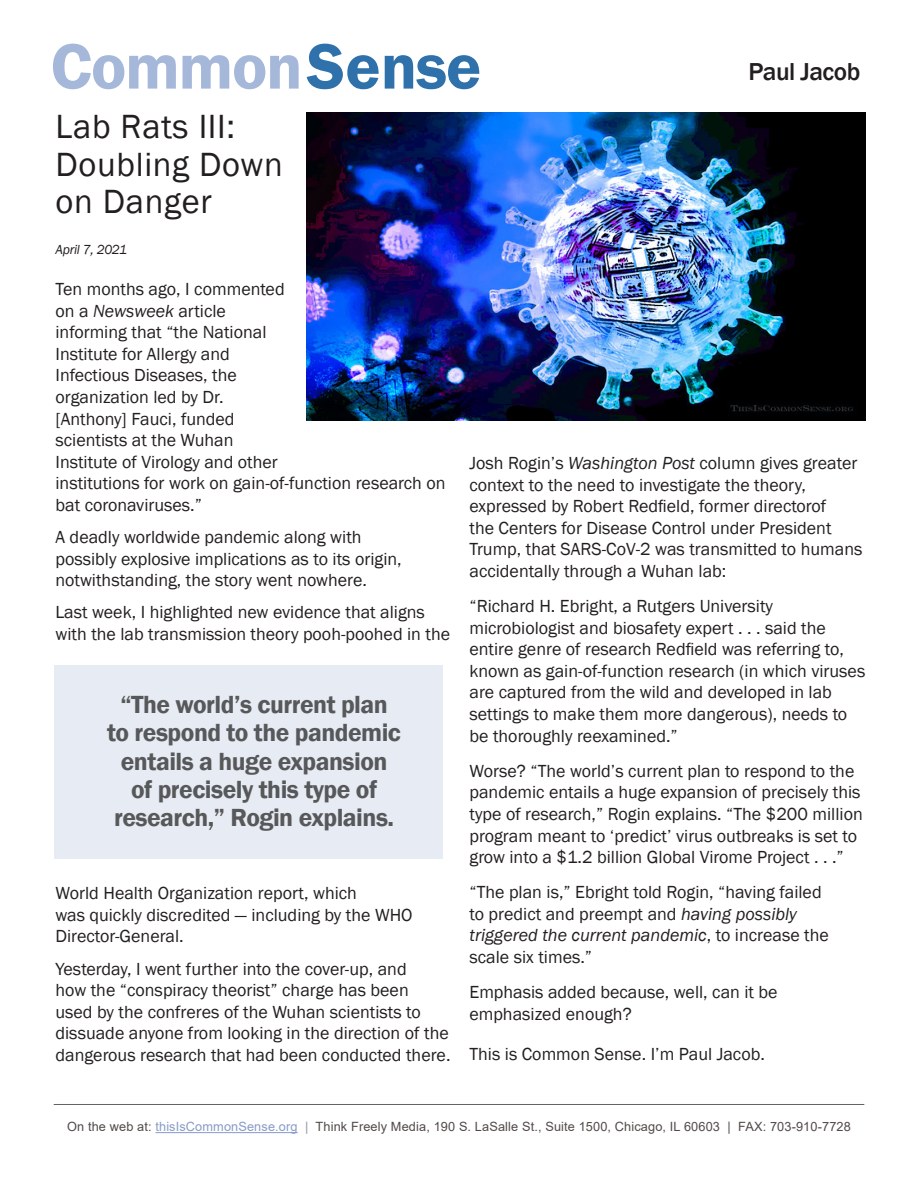
<style>
.page{position:relative;width:918px;height:1188px;background:#fff}
.page>*{position:absolute;margin:0;border:0;box-sizing:border-box;transform-origin:0 0}
.t1{font:600 66.45px "Franklin Gothic";letter-spacing:-.02em;color:#a6b8d9}
.t2{font:34.5px/37.5px "Franklin Gothic";letter-spacing:.02em;color:#231f20}
.t3{font:600 25.5px/28.2px "Franklin Gothic";letter-spacing:-.02em;color:#57585a;text-align:center}
.t4{font:500 25.2px "Franklin Gothic";letter-spacing:-.02em;color:#231f20}
.t5{font:18px/21.6px "Franklin Gothic";color:#231f20}
.t6{font:italic 13.5px "Franklin Gothic";letter-spacing:-.02em;color:#231f20}
.t7{font:12.75px "Arial";letter-spacing:.01em;color:#524a47}
.s1{color:#2f71ab}
.s2{font-style:italic}
.s3{color:#879bc7}
.s4{color:#939598}
</style>
<div class="page">
<hr style="left:155px;top:1132px;width:143px;height:1px;background:#879bc7">
<img style="left:306px;top:112px;width:559px;height:308px">
<hr style="left:54px;top:1104px;width:810px;height:1px;background:#636366">
<div style="left:54px;top:665px;width:388px;height:194px;background:#e7ebf4"></div>
<p class="t1" style="left:51px;top:25px;width:432px">Common<span class="s1">Sense</span></p>
<p class="t4" style="left:748px;top:56px;width:113px">Paul Jacob</p>
<p class="t2" style="left:56px;top:109px;width:229px">Lab Rats III:<br>Doubling Down on Danger</p>
<p class="t6" style="left:56px;top:241px;width:73px">April 7, 2021</p>
<p class="t5" style="left:56px;top:279px;width:392px">Ten months ago, I commented<br>on a <span class="s2">Newsweek</span> article<br>informing that “the National<br>Institute for Allergy and<br>Infectious Diseases, the<br>organization led by Dr.<br>[Anthony] Fauci, funded<br>scientists at the Wuhan<br>Institute of Virology and other<br>institutions for work on gain-of-function research on bat coronaviruses.”</p>
<p class="t5" style="left:56px;top:527px;width:348px">A deadly worldwide pandemic along with possibly explosive implications as to its origin, notwithstanding, the story went nowhere.</p>
<p class="t5" style="left:56px;top:602px;width:396px">Last week, I highlighted new evidence that aligns with the lab transmission theory pooh-poohed in the</p>
<p class="t3" style="left:107px;top:691px;width:295px">“The world’s current plan to respond to the pandemic entails a huge expansion of precisely this type of research,” Rogin explains.</p>
<p class="t5" style="left:56px;top:883px;width:359px">World Health Organization report, which<br>was quickly discredited — including by the WHO<br>Director-General.</p>
<p class="t5" style="left:56px;top:958px;width:397px">Yesterday, I went further into the cover-up, and<br>how the “conspiracy theorist” charge has been<br>used by the confreres of the Wuhan scientists to dissuade anyone from looking in the direction of the dangerous research that had been conducted there.</p>
<p class="t5" style="left:470px;top:452px;width:394px">Josh Rogin’s <span class="s2">Washington Post</span> column gives greater context to the need to investigate the theory, expressed by Robert Redfield, former directorof<br>the Centers for Disease Control under President Trump, that SARS-CoV-2 was transmitted to humans accidentally through a Wuhan lab:</p>
<p class="t5" style="left:470px;top:596px;width:397px">“Richard H. Ebright, a Rutgers University microbiologist and biosafety expert . . . said the entire genre of research Redfield was referring to, known as gain-of-function research (in which viruses are captured from the wild and developed in lab settings to make them more dangerous), needs to be thoroughly reexamined.”</p>
<p class="t5" style="left:470px;top:760px;width:395px">Worse? “The world’s current plan to respond to the pandemic entails a huge expansion of precisely this type of research,” Rogin explains. “The $200 million program meant to ‘predict’ virus outbreaks is set to grow into a $1.2 billion Global Virome Project . . .”</p>
<p class="t5" style="left:470px;top:882px;width:361px">“The plan is,” Ebright told Rogin, “having failed to predict and preempt and <span class="s2">having possibly triggered the current pandemic</span>, to increase the scale six times.”</p>
<p class="t5" style="left:470px;top:982px;width:310px">Emphasis added because, well, can it be emphasized enough?</p>
<p class="t5" style="left:470px;top:1044px;width:297px">This is Common Sense. I’m Paul Jacob.</p>
<p class="t7" style="left:67px;top:1118px;width:785px">On the web at: <span class="s3">thisIsCommonSense.org</span> <span class="s4">|</span> Think Freely Media, 190 S. LaSalle St., Suite 1500, Chicago, IL 60603 | FAX: 703-910-7728</p>
</div>
